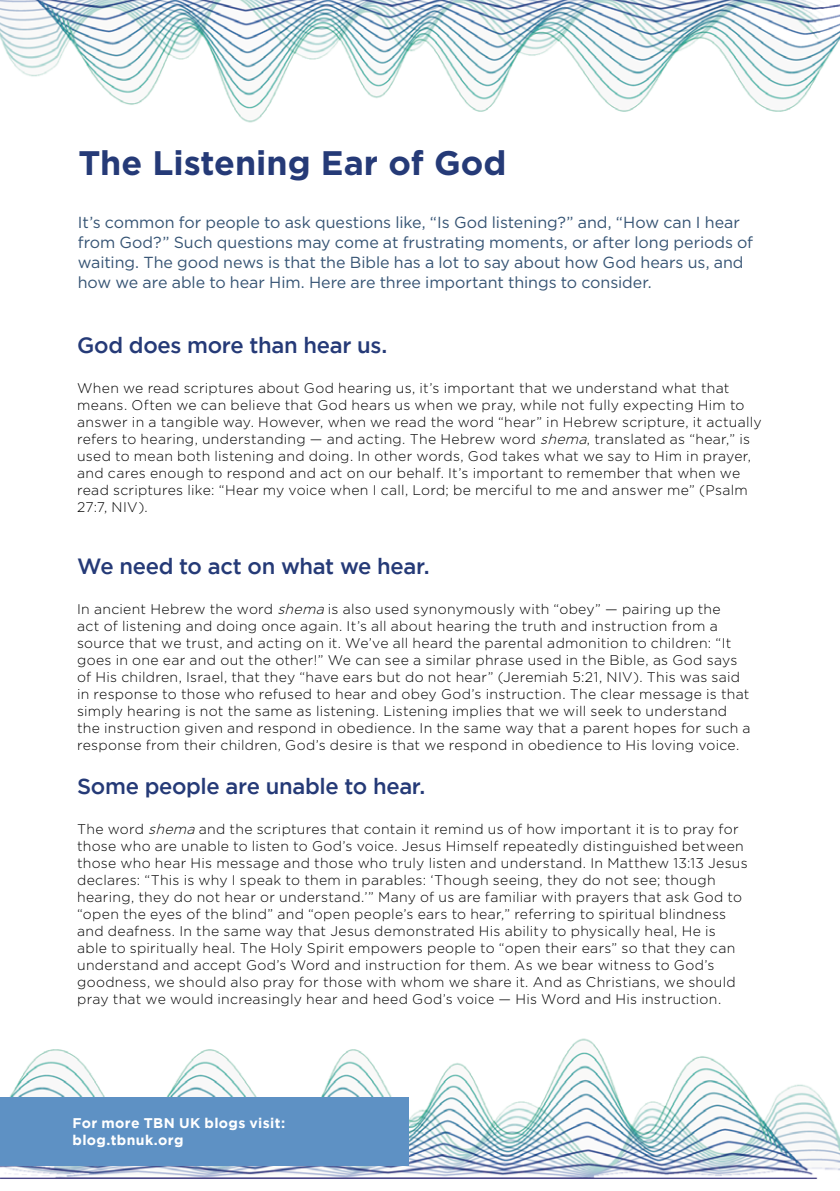
<style>
.page{position:relative;width:840px;height:1191px;background:#fff}
.page>*{position:absolute;margin:0;border:0;box-sizing:border-box;transform-origin:0 0}
.t1{font:700 34px "Gotham";color:#253a77}
.t2{font:500 22px "Gotham";letter-spacing:-.015em;color:#253a77}
.t3{font:16px/20px "Gotham";letter-spacing:-.005em;color:#365474}
.t4{font:300 14px/17px "Gotham";letter-spacing:.02em;color:#000}
.t5{font:700 14px/17px "Gotham";letter-spacing:.025em;color:#fff}
.s1{font-style:italic}
</style>
<div class="page">
<img style="left:0;top:1038px;width:839px;height:141px">
<img style="left:0;top:0;width:839px;height:123px">
<div style="left:0;top:1097px;width:408px;height:68px;background:#5e91c4"></div>
<h1 class="t1" style="left:78px;top:141px;width:429px">The Listening Ear of God</h1>
<p class="t3" style="left:78px;top:212px;width:676px">It’s common for people to ask questions like, “Is God listening?” and, “How can I hear from God?” Such questions may come at frustrating moments, or after long periods of waiting. The good news is that the Bible has a lot to say about how God hears us, and how we are able to hear Him. Here are three important things to consider.</p>
<h2 class="t2" style="left:77px;top:333px;width:312px">God does more than hear us.</h2>
<p class="t4" style="left:77px;top:379px;width:685px">When we read scriptures about God hearing us, it’s important that we understand what that means. Often we can believe that God hears us when we pray, while not fully expecting Him to answer in a tangible way. However, when we read the word “hear” in Hebrew scripture, it actually refers to hearing, understanding — and acting. The Hebrew word <span class="s1">shema</span>, translated as “hear,” is used to mean both listening and doing. In other words, God takes what we say to Him in prayer, and cares enough to respond and act on our behalf. It’s important to remember that when we read scriptures like: “Hear my voice when I call, Lord; be merciful to me and answer me” (Psalm 27:7, NIV).</p>
<h2 class="t2" style="left:77px;top:553px;width:354px">We need to act on what we hear.</h2>
<p class="t4" style="left:77px;top:599px;width:674px">In ancient Hebrew the word <span class="s1">shema</span>is also used synonymously with “obey” — pairing up the<br>act of listening and doing once again. It’s all about hearing the truth and instruction from a source that we trust, and acting on it. We’ve all heard the parental admonition to children: “It goes in one ear and out the other!” We can see a similar phrase used in the Bible, as God says of His children, Israel, that they “have ears but do not hear” (Jeremiah 5:21, NIV). This was said in response to those who refused to hear and obey God’s instruction. The clear message is that simply hearing is not the same as listening. Listening implies that we will seek to understand the instruction given and respond in obedience. In the same way that a parent hopes for such a response from their children, God’s desire is that we respond in obedience to His loving voice.</p>
<h2 class="t2" style="left:77px;top:774px;width:349px">Some people are unable to hear.</h2>
<p class="t4" style="left:77px;top:820px;width:671px">The word <span class="s1">shema</span>and the scriptures that contain it remind us of how important it is to pray for those who are unable to listen to God’s voice. Jesus Himself repeatedly distinguished between those who hear His message and those who truly listen and understand. In Matthew 13:13 Jesus declares: “This is why I speak to them in parables: ‘Though seeing, they do not see; though hearing, they do not hear or understand.’” Many of us are familiar with prayers that ask God to “open the eyes of the blind” and “open people’s ears to hear,” referring to spiritual blindness and deafness. In the same way that Jesus demonstrated His ability to physically heal, He is able to spiritually heal. The Holy Spirit empowers people to “open their ears” so that they can understand and accept God’s Word and instruction for them. As we bear witness to God’s goodness, we should also pray for those with whom we share it. And as Christians, we should pray that we would increasingly hear and heed God’s voice — His Word and His instruction.</p>
<p class="t5" style="left:73px;top:1113px;width:214px">For more TBN UK blogs visit: blog.tbnuk.org</p>
</div>
